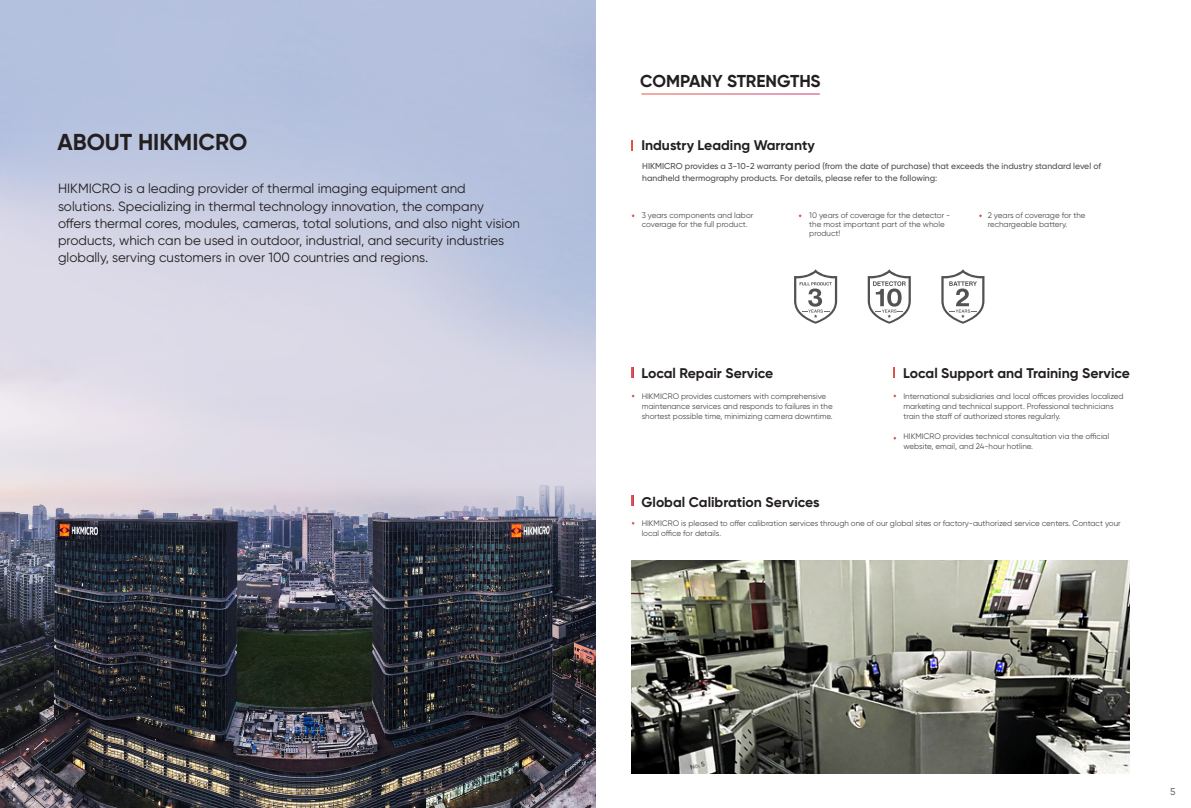
<style>
.page{position:relative;width:1191px;height:808px;background:#fff}
.page>*{position:absolute;margin:0;border:0;box-sizing:border-box;transform-origin:0 0}
.t1{font:700 23px "Gilroy";color:#231f20}
.t2{font:700 17.2px "Gilroy";color:#231f20}
.t3{font:700 14px "Gilroy";color:#231f20}
.t4{font:13.4px/17.2px "Gilroy";color:#231f20}
.t5{font:500 10px "Gilroy";color:#231f20}
.t6{font:500 10px "Gilroy";color:#fff}
.t7{font:500 8.6px/11.5px "Gilroy";color:#4b4c4d}
.t8{font:8px/10px "Gilroy";color:#4b4c4d}
</style>
<div class="page">
<img style="left:0;top:0;width:595px;height:808px">
<svg style="left:631px;top:141px;width:2px;height:9px"></svg>
<svg style="left:631px;top:368px;width:2px;height:9px"></svg>
<svg style="left:631px;top:496px;width:2px;height:9px"></svg>
<img style="left:631px;top:560px;width:498px;height:213px">
<svg style="left:794px;top:269px;width:43px;height:55px"></svg>
<svg style="left:867px;top:269px;width:43px;height:55px"></svg>
<svg style="left:941px;top:269px;width:43px;height:55px"></svg>
<p class="t1" style="left:57px;top:128px;width:191px">ABOUT HIKMICRO</p>
<p class="t4" style="left:58px;top:180px;width:463px">HIKMICRO is a leading provider of thermal imaging equipment and solutions. Specializing in thermal technology innovation, the company offers thermal cores, modules, cameras, total solutions, and also night vision products, which can be used in outdoor, industrial, and security industries globally, serving customers in over 100 countries and regions.</p>
<p class="t6" style="left:12px;top:779px;width:7px">4</p>
<p class="t2" style="left:640px;top:70px;width:182px">COMPANY STRENGTHS</p>
<p class="t3" style="left:641px;top:136px;width:175px">Industry Leading Warranty</p>
<p class="t7" style="left:642px;top:160px;width:460px">HIKMICRO provides a 3-10-2 warranty period (from the date of purchase) that exceeds the industry standard level of handheld thermography products. For details, please refer to the following:</p>
<p class="t8" style="left:641px;top:211px;width:113px;line-height:9px">3 years components and labor coverage for the full product.</p>
<p class="t8" style="left:809px;top:211px;width:143px;line-height:9px">10 years of coverage for the detector - the most important part of the whole product!</p>
<p class="t8" style="left:987px;top:211px;width:99px;line-height:9px">2 years of coverage for the rechargeable battery.</p>
<p class="t3" style="left:641px;top:365px;width:133px">Local Repair Service</p>
<p class="t3" style="left:903px;top:365px;width:228px">Local Support and Training Service</p>
<p class="t8" style="left:641px;top:391px;width:193px">HIKMICRO provides customers with comprehensive maintenance services and responds to failures in the shortest possible time, minimizing camera downtime.</p>
<p class="t8" style="left:903px;top:391px;width:222px">International subsidiaries and local offices provides localized marketing and technical support. Professional technicians train the staff of authorized stores regularly.</p>
<p class="t8" style="left:903px;top:431px;width:207px">HIKMICRO provides technical consultation via the official website, email, and 24-hour hotline.</p>
<p class="t3" style="left:641px;top:493px;width:179px">Global Calibration Services</p>
<p class="t8" style="left:641px;top:518px;width:480px">HIKMICRO is pleased to offer calibration services through one of our global sites or factory-authorized service centers. Contact your local office for details.</p>
<p class="t5" style="left:1170px;top:786px;width:7px">5</p>
</div>
